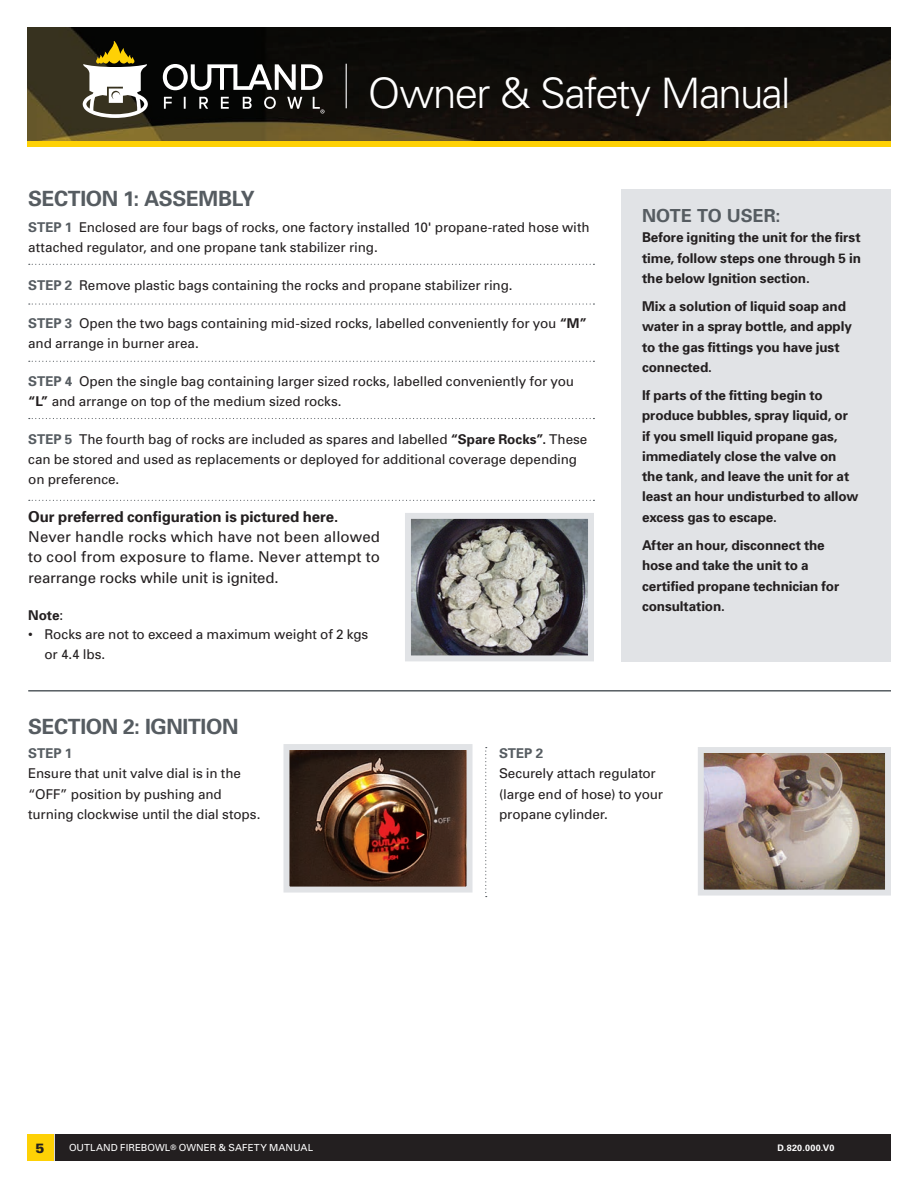
<style>
.page{position:relative;width:918px;height:1188px;background:#fff}
.page>*{position:absolute;margin:0;border:0;box-sizing:border-box;transform-origin:0 0}
.t1{font:300 42px "Univers";letter-spacing:-.04em;color:#fff}
.t2{font:700 21px "Univers";letter-spacing:-.015em;color:#565c61}
.t3{font:700 18px "Univers";color:#565c61}
.t4{font:15px/20.2px "Univers";letter-spacing:-.005em;color:#231f20;text-align:justify}
.t5{font:700 15px "Univers";letter-spacing:-.005em;color:#231f20}
.t6{font:13.5px/20.2px "Univers";letter-spacing:-.005em;color:#231f20}
.t7{font:700 13.5px/20.2px "Univers";letter-spacing:-.01em;color:#231f20}
.t8{font:700 13.5px "Univers";letter-spacing:-.01em;color:#565c61}
.t9{font:900 13.5px "Univers";color:#231f20}
.t10{font:9.75px "Univers";letter-spacing:.01em;color:#fff}
.t11{font:700 9px "Univers";letter-spacing:.04em;color:#fff}
.s1{font-weight:700;color:#565c61}
.s2{font-weight:700}
.s3{font-weight:400}
</style>
<div class="page">
<div style="left:27px;top:1134px;width:864px;height:27px;background:#231f20"></div>
<hr style="left:53px;top:1133px;width:2px;height:30px;background:#fff">
<img style="left:27px;top:27px;width:864px;height:115px">
<div style="left:27px;top:142px;width:864px;height:5px;background:#fed105"></div>
<div style="left:27px;top:1134px;width:26px;height:27px;background:#fed105"></div>
<svg style="left:83px;top:41px;width:65px;height:76px"></svg>
<svg style="left:163px;top:64px;width:160px;height:26px"></svg>
<svg style="left:164px;top:97px;width:161px;height:17px;background:#2c2c2a"></svg>
<hr style="left:346px;top:64px;width:1px;height:44px;background:#fff">
<hr style="left:28px;top:690px;width:863px;height:2px;background:#565c61">
<img style="left:698px;top:747px;width:193px;height:149px">
<svg style="left:29px;top:264px;width:565px;height:1px"></svg>
<svg style="left:29px;top:303px;width:565px;height:2px"></svg>
<svg style="left:29px;top:361px;width:565px;height:1px"></svg>
<svg style="left:29px;top:418px;width:565px;height:1px"></svg>
<svg style="left:29px;top:500px;width:565px;height:1px"></svg>
<svg style="left:485px;top:747px;width:2px;height:150px"></svg>
<div style="left:621px;top:189px;width:270px;height:472px;background:#e1e3e6"></div>
<img style="left:283px;top:744px;width:190px;height:149px">
<svg style="left:405px;top:513px;width:189px;height:149px;background:#858483"></svg>
<h1 class="t1" style="left:368px;top:68px;width:424px">Owner &amp; Safety Manual</h1>
<h2 class="t2" style="left:28px;top:185px;width:228px">SECTION 1: ASSEMBLY</h2>
<p class="t6" style="left:28px;top:217px;width:563px"><span class="s1">STEP 1</span> Enclosed are four bags of rocks, one factory installed 10' propane-rated hose with attached regulator, and one propane tank stabilizer ring.</p>
<p class="t6" style="left:28px;top:275px;width:486px"><span class="s1">STEP 2</span> Remove plastic bags containing the rocks and propane stabilizer ring.</p>
<p class="t6" style="left:28px;top:312px;width:560px"><span class="s1">STEP 3</span> Open the two bags containing mid-sized rocks, labelled conveniently for you <span class="s2">“M” </span>and arrange in burner area.</p>
<p class="t6" style="left:28px;top:370px;width:547px"><span class="s1">STEP 4</span> Open the single bag containing larger sized rocks, labelled conveniently for you <span class="s2">“L”</span> and arrange on top of the medium sized rocks.</p>
<p class="t6" style="left:28px;top:429px;width:561px"><span class="s1">STEP 5</span> The fourth bag of rocks are included as spares and labelled <span class="s2">“Spare Rocks”.</span> These can be stored and used as replacements or deployed for additional coverage depending on preference.</p>
<p class="t5" style="left:28px;top:507px;width:311px">Our preferred configuration is pictured here.</p>
<p class="t4" style="left:28px;top:527px;width:353px">Never handle rocks which have not been allowed to cool from exposure to flame. Never attempt to rearrange rocks while unit is ignited.</p>
<p class="t7" style="left:28px;top:604px;width:36px">Note<span class="s3">:</span></p>
<p class="t6" style="left:44px;top:624px;width:325px;line-height:19.5px;text-indent:-16px">• Rocks are not to exceed a maximum weight of 2 kgs or 4.4 lbs.</p>
<h3 class="t3" style="left:642px;top:204px;width:140px">NOTE TO USER:</h3>
<p class="t7" style="left:642px;top:227px;width:220px;text-align:justify">Before igniting the unit for the first time, follow steps one through 5 in the below Ignition section.</p>
<p class="t7" style="left:642px;top:296px;width:211px">Mix a solution of liquid soap and water in a spray bottle, and apply to the gas fittings you have just connected.</p>
<p class="t7" style="left:642px;top:385px;width:218px">If parts of the fitting begin to produce bubbles, spray liquid, or if you smell liquid propane gas, immediately close the valve on the tank, and leave the unit for at least an hour undisturbed to allow excess gas to escape.</p>
<p class="t7" style="left:642px;top:535px;width:199px">After an hour, disconnect the hose and take the unit to a certified propane technician for consultation.</p>
<h2 class="t2" style="left:28px;top:713px;width:212px">SECTION 2: IGNITION</h2>
<p class="t8" style="left:28px;top:745px;width:46px">STEP 1</p>
<p class="t6" style="left:28px;top:763px;width:234px">Ensure that unit valve dial is in the “OFF” position by pushing and turning clockwise until the dial stops.</p>
<p class="t8" style="left:499px;top:745px;width:46px">STEP 2</p>
<p class="t6" style="left:499px;top:763px;width:166px">Securely attach regulator (large end of hose) to your propane cylinder.</p>
<p class="t9" style="left:36px;top:1140px;width:11px">5</p>
<p class="t11" style="left:777px;top:1142px;width:59px">D.820.000.V0</p>
<p class="t10" style="left:69px;top:1142px;width:246px">OUTLAND FIREBOWL<sup>®</sup> OWNER &amp; SAFETY MANUAL</p>
</div>
